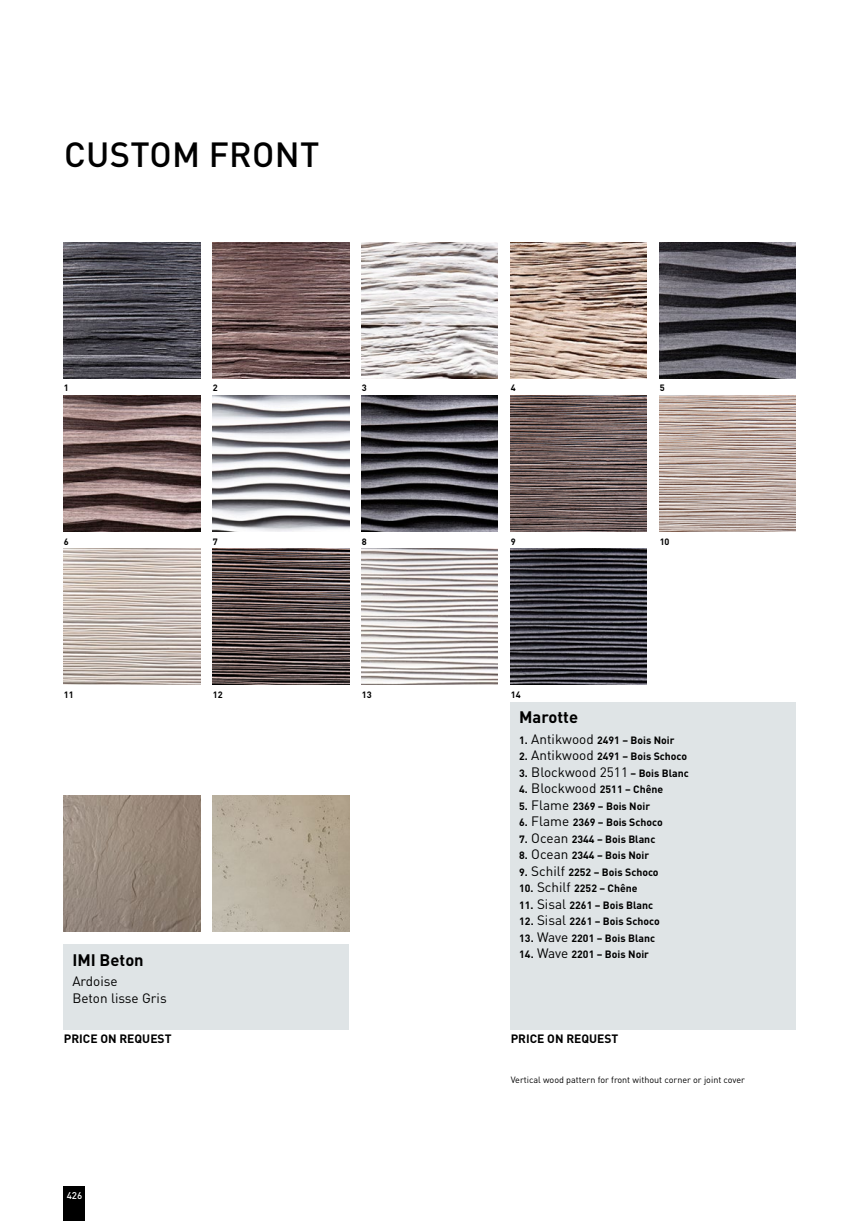
<style>
.page{position:relative;width:864px;height:1221px;background:#fff}
.page>*{position:absolute;margin:0;border:0;box-sizing:border-box;transform-origin:0 0}
.t1{font:500 34.5px "DIN Pro";letter-spacing:.01em;color:#000}
.t2{font:700 16.5px "DIN Pro";color:#000}
.t3{font:13.5px/16.5px "DIN Pro";color:#000}
.t4{font:700 12px "DIN Pro";color:#000}
.t5{font:700 10.5px "DIN Pro";color:#000}
.t6{font:500 9.75px "DIN Pro";color:#fff}
.t7{font:700 9.15px "DIN Pro";color:#000}
.t8{font:9px "DIN Pro";color:#000}
.s1{font-weight:400;font-size:13.5px}
.s2{font-weight:700;font-size:10.5px}
</style>
<div class="page">
<div style="left:64px;top:1186px;width:21px;height:34px;background:#000"></div>
<img style="left:64px;top:795px;width:136px;height:136px">
<img style="left:213px;top:795px;width:136px;height:136px">
<div style="left:510px;top:702px;width:285px;height:327px;background:#dfe4e6"></div>
<div style="left:64px;top:944px;width:285px;height:85px;background:#dfe4e6"></div>
<img style="left:659px;top:242px;width:136px;height:136px">
<img style="left:659px;top:395px;width:136px;height:136px">
<img style="left:510px;top:242px;width:136px;height:136px">
<img style="left:510px;top:395px;width:136px;height:136px">
<img style="left:510px;top:549px;width:136px;height:136px">
<img style="left:361px;top:242px;width:136px;height:136px">
<img style="left:361px;top:395px;width:136px;height:136px">
<img style="left:361px;top:549px;width:136px;height:136px">
<img style="left:213px;top:242px;width:136px;height:136px">
<img style="left:213px;top:395px;width:136px;height:136px">
<img style="left:213px;top:549px;width:136px;height:136px">
<img style="left:64px;top:242px;width:136px;height:136px">
<img style="left:64px;top:395px;width:136px;height:136px">
<img style="left:64px;top:549px;width:136px;height:136px">
<p class="t1" style="left:64px;top:131px;width:257px">CUSTOM FRONT</p>
<p class="t7" style="left:64px;top:382px;width:6px">1</p>
<p class="t7" style="left:213px;top:382px;width:6px">2</p>
<p class="t7" style="left:361px;top:382px;width:6px">3</p>
<p class="t7" style="left:510px;top:382px;width:6px">4</p>
<p class="t7" style="left:659px;top:382px;width:6px">5</p>
<p class="t7" style="left:64px;top:535px;width:6px">6</p>
<p class="t7" style="left:213px;top:535px;width:6px">7</p>
<p class="t7" style="left:361px;top:535px;width:6px">8</p>
<p class="t7" style="left:510px;top:535px;width:6px">9</p>
<p class="t7" style="left:659px;top:535px;width:11px">10</p>
<p class="t7" style="left:64px;top:688px;width:11px">11</p>
<p class="t7" style="left:213px;top:688px;width:11px">12</p>
<p class="t7" style="left:361px;top:688px;width:11px">13</p>
<p class="t7" style="left:510px;top:688px;width:11px">14</p>
<p class="t2" style="left:72px;top:948px;width:73px">IMI Beton</p>
<p class="t3" style="left:72px;top:972px;width:96px">Ardoise<br>Beton lisse Gris</p>
<p class="t2" style="left:519px;top:706px;width:60px">Marotte</p>
<p class="t5" style="left:519px;top:733px;width:157px">1. <span class="s1">Antikwood</span> 2491 – Bois Noir</p>
<p class="t5" style="left:519px;top:749px;width:169px">2. <span class="s1">Antikwood</span> 2491 – Bois Schoco</p>
<p class="t3" style="left:519px;top:763px;width:171px"><span class="s2">3.</span> Blockwood 2511 <span class="s2">– Bois Blanc</span></p>
<p class="t5" style="left:519px;top:782px;width:145px">4. <span class="s1">Blockwood</span> 2511 – Chêne</p>
<p class="t5" style="left:519px;top:799px;width:132px">5. <span class="s1">Flame</span> 2369 – Bois Noir</p>
<p class="t5" style="left:519px;top:815px;width:145px">6. <span class="s1">Flame</span> 2369 – Bois Schoco</p>
<p class="t5" style="left:519px;top:832px;width:138px">7. <span class="s1">Ocean</span> 2344 – Bois Blanc</p>
<p class="t5" style="left:519px;top:848px;width:131px">8. <span class="s1">Ocean</span> 2344 – Bois Noir</p>
<p class="t5" style="left:519px;top:865px;width:141px">9. <span class="s1">Schilf</span> 2252 – Bois Schoco</p>
<p class="t5" style="left:519px;top:881px;width:120px">10. <span class="s1">Schilf</span> 2252 – Chêne</p>
<p class="t5" style="left:519px;top:898px;width:135px">11. <span class="s1">Sisal</span> 2261 – Bois Blanc</p>
<p class="t5" style="left:519px;top:914px;width:142px">12. <span class="s1">Sisal</span> 2261 – Bois Schoco</p>
<p class="t5" style="left:519px;top:931px;width:137px">13. <span class="s1">Wave</span> 2201 – Bois Blanc</p>
<p class="t5" style="left:519px;top:947px;width:131px">14. <span class="s1">Wave</span> 2201 – Bois Noir</p>
<p class="t4" style="left:64px;top:1030px;width:109px">PRICE ON REQUEST</p>
<p class="t4" style="left:510px;top:1030px;width:109px">PRICE ON REQUEST</p>
<p class="t8" style="left:510px;top:1073px;width:236px">Vertical wood pattern for front without corner or joint cover</p>
<p class="t6" style="left:67px;top:1188px;width:17px">426</p>
</div>
